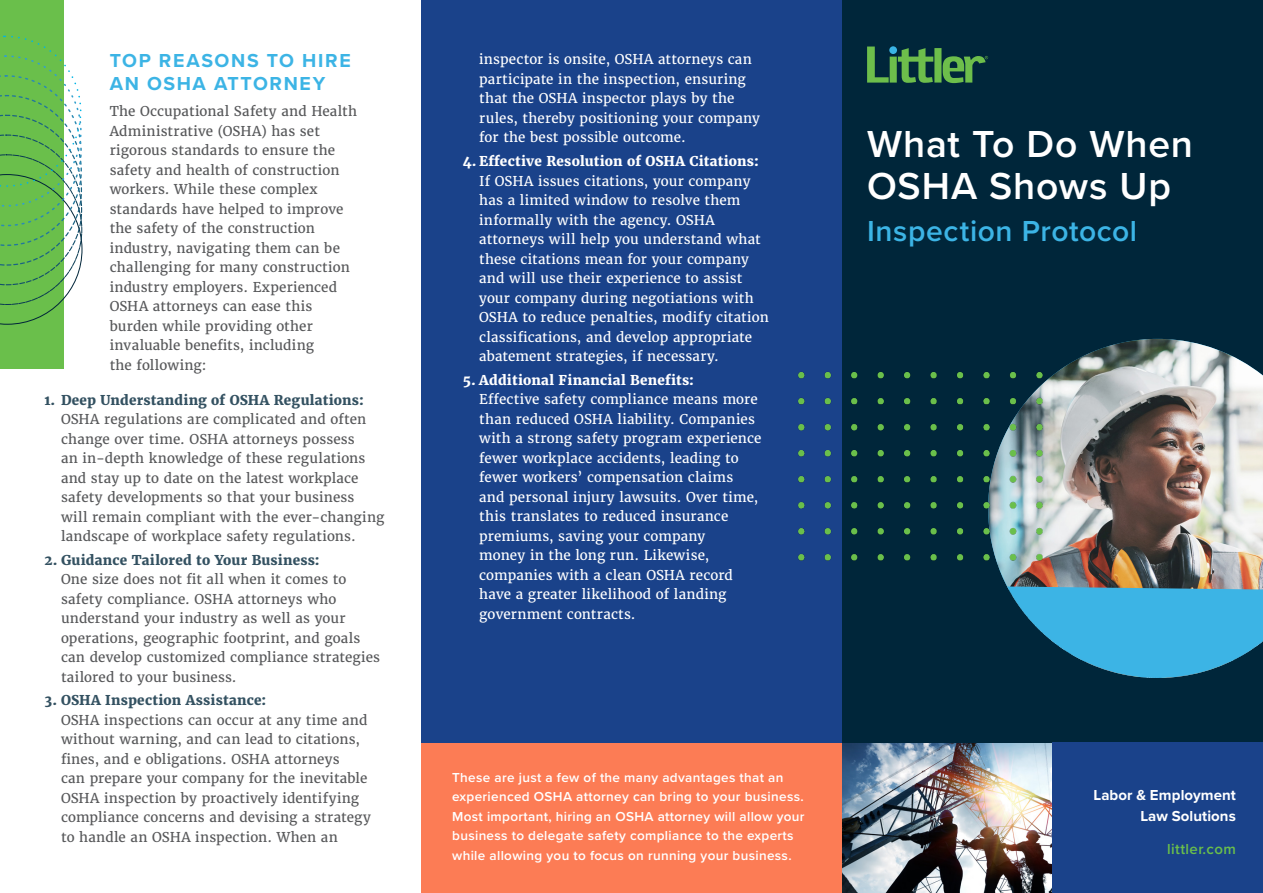
<style>
.page{position:relative;width:1263px;height:893px;background:#fff}
.page>*{position:absolute;margin:0;border:0;box-sizing:border-box;transform-origin:0 0}
.Paragraph_Style_1{font:600 39px/42px "Proxima Nova";letter-spacing:.02em;color:#fff}
.Paragraph_Style_1-2{font:600 30px "Proxima Nova";letter-spacing:.02em;color:#3cb4e5}
.SUBHEAD{font:700 19.5px/23.4px "Proxima Nova";letter-spacing:.085em;color:#3cb4e5}
.Tag_LE{font:700 15px/21px "Proxima Nova";letter-spacing:.005em;color:#fff;text-align:right}
.Call_Out_Text{font:600 15px "Proxima Nova";letter-spacing:.025em;color:#6abf4b}
.Body_Copy{font:13.5px/19.5px "Merriweather";letter-spacing:.01em;color:#57585a}
.t1{font:13.5px/19.5px "Merriweather";letter-spacing:.01em;color:#fff}
.Call_Out_Text_White{font:600 13.5px/19.5px "Proxima Nova";letter-spacing:.025em;color:#fff}
.s1{font-weight:800;color:#335161}
.s2{color:#fff}
.s3{font-weight:800}
</style>
<div class="page">
<img style="left:842px;top:742px;width:210px;height:151px">
<div style="left:421px;top:0;width:421px;height:742px;background:#1a428a"></div>
<div style="left:842px;top:0;width:421px;height:742px;background:#00263a"></div>
<div style="left:421px;top:743px;width:421px;height:150px;background:#fc7c55"></div>
<div style="left:934px;top:48px;width:7px;height:35px;background:#6dbe4b"></div>
<svg style="left:867px;top:46px;width:66px;height:37px"></svg>
<svg style="left:943px;top:56px;width:45px;height:27px"></svg>
<div style="left:0;top:0;width:63px;height:369px;background:#6abf4b"></div>
<img style="left:997px;top:339px;width:266px;height:233px">
<img style="left:798px;top:339px;width:289px;height:225px">
<div style="left:1052px;top:742px;width:211px;height:151px;background:#1a428a"></div>
<svg style="left:1000px;top:572px;width:263px;height:106px"></svg>
<svg style="left:0;top:35px;width:83px;height:290px"></svg>
<p class="SUBHEAD" style="left:110px;top:48px;width:243px">TOP REASONS TO HIRE<br>AN OSHA ATTORNEY</p>
<p class="Body_Copy" style="left:110px;top:102px;width:249px">The Occupational Safety and Health<br>Administrative (OSHA) has set rigorous standards to ensure the safety and health of construction workers. While these complex standards have helped to improve the safety of the construction industry, navigating them can be challenging for many construction industry employers. Experienced<br>OSHA attorneys can ease this burden while providing other invaluable benefits, including<br>the following:</p>
<p class="Body_Copy" style="left:61px;top:390px;width:325px;text-indent:-16px"><span class="s1">1. Deep Understanding of OSHA Regulations:<br></span>OSHA regulations are complicated and often change over time. OSHA attorneys possess<br>an in-depth knowledge of these regulations and stay up to date on the latest workplace safety developments so that your business will remain compliant with the ever-changing landscape of workplace safety regulations.</p>
<p class="Body_Copy" style="left:61px;top:550px;width:321px;text-indent:-16px"><span class="s1">2. Guidance Tailored to Your Business:<br></span>One size does not fit all when it comes to safety compliance. OSHA attorneys who understand your industry as well as your operations, geographic footprint, and goals can develop customized compliance strategies tailored to your business.</p>
<p class="Body_Copy" style="left:61px;top:691px;width:321px;text-indent:-16px"><span class="s1">3. OSHA Inspection Assistance:<br></span>OSHA inspections can occur at any time and without warning, and can lead to citations, fines, and e obligations. OSHA attorneys<br>can prepare your company for the inevitable OSHA inspection by proactively identifying compliance concerns and devising a strategy to handle an OSHA inspection. When an <span class="s2">OSHA</span></p>
<p class="t1" style="left:479px;top:50px;width:282px">inspector is onsite, OSHA attorneys can participate in the inspection, ensuring that the OSHA inspector plays by the rules, thereby positioning your company for the best possible outcome.</p>
<p class="t1" style="left:479px;top:151px;width:291px;text-indent:-16px"><span class="s3">4. Effective Resolution of OSHA Citations:<br></span>If OSHA issues citations, your company has a limited window to resolve them informally with the agency. OSHA attorneys will help you understand what these citations mean for your company and will use their experience to assist your company during negotiations with OSHA to reduce penalties, modify citation classifications, and develop appropriate abatement strategies, if necessary.</p>
<p class="t1" style="left:479px;top:370px;width:284px;text-indent:-16px"><span class="s3">5. Additional Financial Benefits:<br></span>Effective safety compliance means more than reduced OSHA liability. Companies with a strong safety program experience fewer workplace accidents, leading to fewer workers’ compensation claims and personal injury lawsuits. Over time, this translates to reduced insurance premiums, saving your company<br>money in the long run. Likewise, companies with a clean OSHA record have a greater likelihood of landing government contracts.</p>
<p class="Call_Out_Text_White" style="left:452px;top:767px;width:354px">These are just a few of the many advantages that an experienced OSHA attorney can bring to your business.<br>Most important, hiring an OSHA attorney will allow your business to delegate safety compliance to the experts while allowing you to focus on running your business.</p>
<p class="Paragraph_Style_1" style="left:867px;top:122px;width:327px">What To Do When<br>OSHA Shows Up</p>
<p class="Paragraph_Style_1-2" style="left:867px;top:209px;width:272px">Inspection Protocol</p>
<p class="Tag_LE" style="left:1093px;top:784px;width:144px">Labor &amp; Employment<br>Law Solutions</p>
<p class="Call_Out_Text" style="left:1167px;top:837px;width:70px">littler.com</p>
</div>
